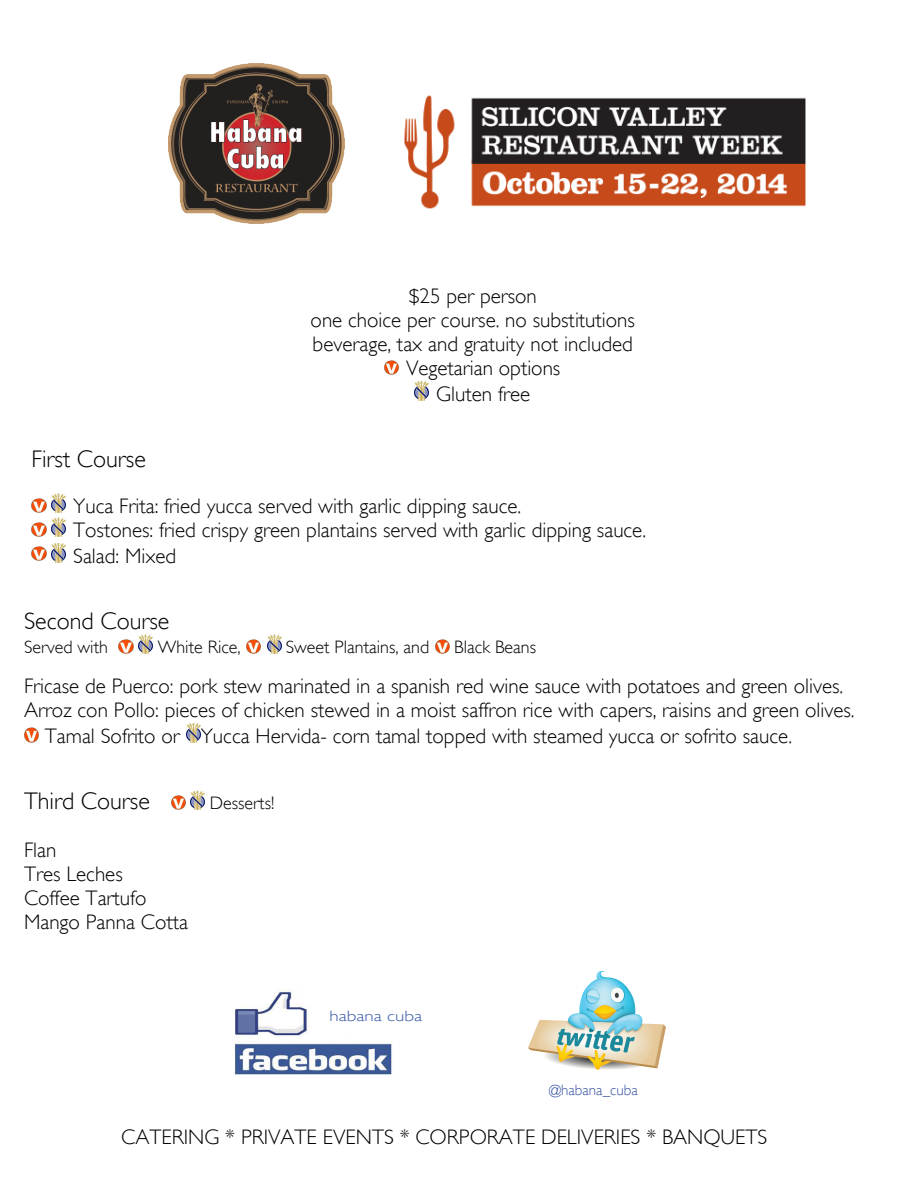
<style>
.page{position:relative;width:918px;height:1188px;background:#fff}
.page>*{position:absolute;margin:0;border:0;box-sizing:border-box;transform-origin:0 0}
.t1{font:300 24px "Gill Sans";color:#000}
.t2{font:300 21px/24px "Gill Sans";color:#000}
.t3{font:300 18px "Gill Sans";color:#000}
.t4{font:300 15px "Gill Sans";color:#3a54a4}
.t5{font:300 15px "Gill Sans";color:#3b5ca9;scale:1.26 1}
</style>
<div class="page">
<img style="left:404px;top:95px;width:402px;height:114px">
<img style="left:384px;top:360px;width:15px;height:15px">
<img style="left:414px;top:381px;width:14px;height:19px">
<img style="left:32px;top:498px;width:14px;height:15px">
<img style="left:51px;top:494px;width:14px;height:19px">
<img style="left:32px;top:522px;width:14px;height:15px">
<img style="left:51px;top:518px;width:14px;height:19px">
<img style="left:32px;top:546px;width:14px;height:15px">
<img style="left:51px;top:543px;width:14px;height:19px">
<img style="left:118px;top:639px;width:16px;height:15px">
<img style="left:138px;top:634px;width:14px;height:20px">
<img style="left:246px;top:639px;width:15px;height:15px">
<img style="left:267px;top:634px;width:14px;height:20px">
<img style="left:435px;top:639px;width:15px;height:15px">
<img style="left:24px;top:728px;width:15px;height:14px">
<img style="left:186px;top:723px;width:14px;height:19px">
<img style="left:171px;top:795px;width:15px;height:15px">
<img style="left:190px;top:790px;width:15px;height:20px">
<img style="left:528px;top:971px;width:138px;height:99px">
<img style="left:234px;top:990px;width:159px;height:85px">
<img style="left:168px;top:63px;width:177px;height:161px">
<p class="t2" style="left:409px;top:283px;width:130px">$25 per person</p>
<p class="t2" style="left:311px;top:307px;width:326px">one choice per course. no substitutions</p>
<p class="t2" style="left:313px;top:331px;width:322px">beverage, tax and gratuity not included</p>
<p class="t2" style="left:406px;top:355px;width:156px">Vegetarian options</p>
<p class="t2" style="left:436px;top:381px;width:96px">Gluten free</p>
<p class="t1" style="left:32px;top:440px;width:116px">First Course</p>
<p class="t2" style="left:73px;top:493px;width:574px;line-height:24.8px">Yuca Frita: fried yucca served with garlic dipping sauce.<br>Tostones: fried crispy green plantains served with garlic dipping sauce.<br>Salad: Mixed</p>
<p class="t1" style="left:24px;top:602px;width:147px">Second Course</p>
<p class="t3" style="left:24px;top:632px;width:85px">Served with</p>
<p class="t3" style="left:158px;top:632px;width:84px">White Rice,</p>
<p class="t3" style="left:286px;top:632px;width:145px">Sweet Plantains, and</p>
<p class="t3" style="left:454px;top:632px;width:83px">Black Beans</p>
<p class="t2" style="left:24px;top:673px;width:821px">Fricase de Puerco: pork stew marinated in a spanish red wine sauce with potatoes and green olives.</p>
<p class="t2" style="left:24px;top:697px;width:832px">Arroz con Pollo: pieces of chicken stewed in a moist saffron rice with capers, raisins and green olives.</p>
<p class="t2" style="left:45px;top:723px;width:749px">Tamal Sofrito or Yucca Hervida- corn tamal topped with steamed yucca or sofrito sauce.</p>
<p class="t1" style="left:24px;top:782px;width:127px">Third Course</p>
<p class="t3" style="left:210px;top:788px;width:66px">Desserts!</p>
<p class="t2" style="left:24px;top:837px;width:166px">Flan<br>Tres Leches<br>Coffee Tartufo<br>Mango Panna Cotta</p>
<p class="t5" style="left:329px;top:1004px;width:75px">habana cuba</p>
<p class="t4" style="left:549px;top:1078px;width:90px">@habana_cuba</p>
<p class="t2" style="left:121px;top:1124px;width:648px">CATERING * PRIVATE EVENTS * CORPORATE DELIVERIES * BANQUETS</p>
</div>
